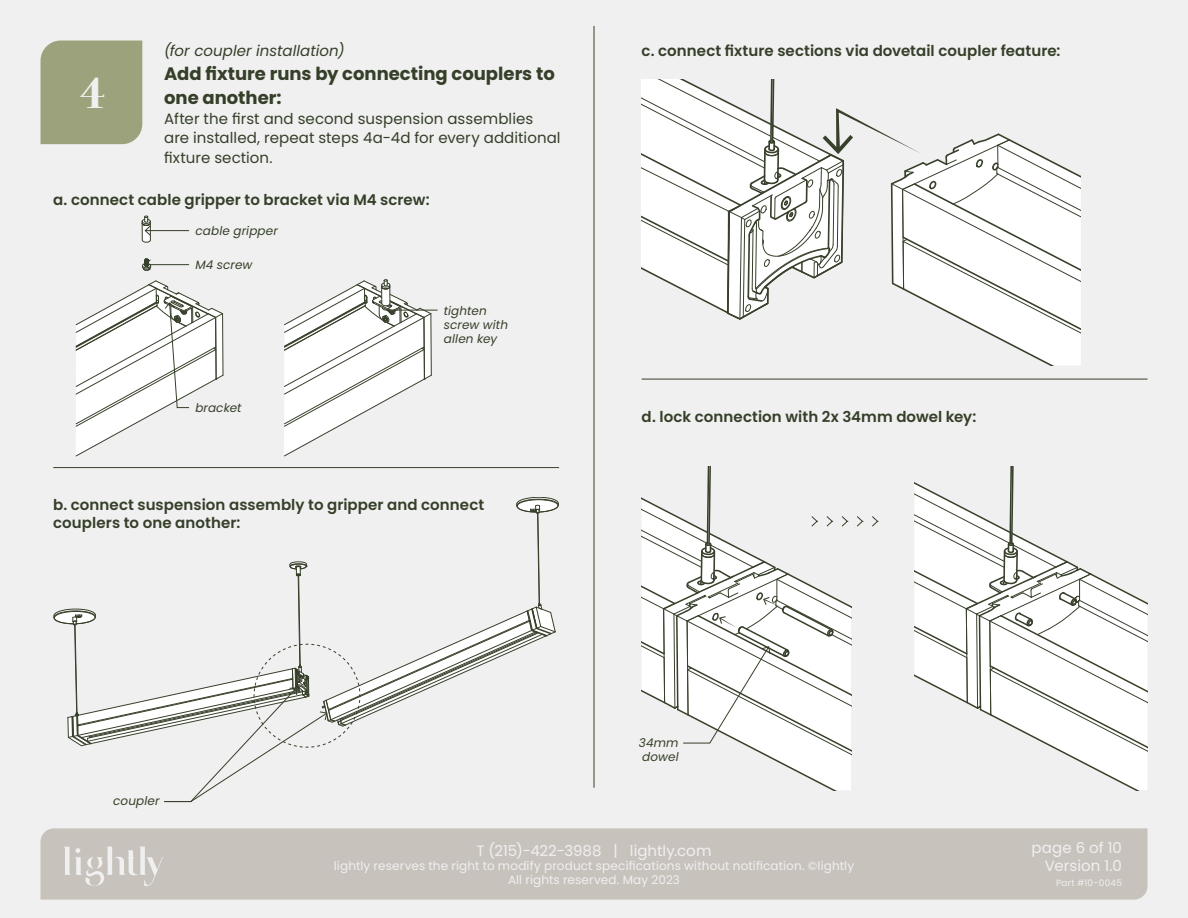
<style>
.page{position:relative;width:1188px;height:918px;background:#f0f0f0}
.page>*{position:absolute;margin:0;border:0;box-sizing:border-box;transform-origin:0 0}
.t1{font:37.95px "Agne";color:#f0f0f0}
.t2{font:700 18px/24px "Poppins";color:#353f29}
.t3{font:600 15px/18px "Poppins";letter-spacing:.005em;color:#353f29}
.t4{font:15px/19.5px "Poppins";letter-spacing:.005em;color:#353f29}
.t5{font:15px/18px "Poppins";letter-spacing:.005em;color:#f0f0f0;text-align:right}
.t6{font:italic 15px "Poppins";letter-spacing:.005em;color:#353f29}
.t7{font:12px/14.4px "Poppins";letter-spacing:.015em;color:#f0f0f0;text-align:center}
.t8{font:italic 12px/14.4px "Poppins";letter-spacing:.01em;color:#353f29}
.t9{font:9px "Poppins";letter-spacing:.02em;color:#f0f0f0}
</style>
<div class="page">
<div style="left:40px;top:828px;width:1108px;height:72px;background:#c8c2bd"></div>
<svg style="left:64px;top:847px;width:100px;height:39px"></svg>
<div style="left:40px;top:41px;width:102px;height:103px;background:#9ca37c"></div>
<hr style="left:594px;top:26px;width:1px;height:762px;background:#353f29">
<hr style="left:1085px;top:179px;width:1px;height:186px;background:#37402b">
<svg style="left:642px;top:79px;width:439px;height:286px"></svg>
<hr style="left:1160px;top:610px;width:1px;height:180px;background:#37402b">
<svg style="left:914px;top:466px;width:234px;height:324px"></svg>
<hr style="left:53px;top:467px;width:506px;height:1px;background:#353f29">
<svg style="left:53px;top:497px;width:506px;height:305px"></svg>
<hr style="left:642px;top:379px;width:506px;height:1px;background:#353f29">
<svg style="left:642px;top:466px;width:221px;height:324px"></svg>
<svg style="left:872px;top:516px;width:7px;height:11px"></svg>
<hr style="left:145px;top:230px;width:44px;height:1px;background:#353f29">
<svg style="left:141px;top:216px;width:11px;height:27px"></svg>
<hr style="left:145px;top:264px;width:44px;height:1px;background:#353f29">
<svg style="left:142px;top:258px;width:10px;height:13px"></svg>
<hr style="left:387px;top:310px;width:51px;height:1px;background:#353f29">
<svg style="left:284px;top:279px;width:148px;height:177px"></svg>
<svg style="left:76px;top:280px;width:147px;height:176px"></svg>
<p class="t1" style="left:80px;top:65px;width:24px">4</p>
<p class="t6" style="left:164px;top:42px;width:182px">(for coupler installation)</p>
<p class="t2" style="left:164px;top:62px;width:392px">Add fixture runs by connecting couplers to one another:</p>
<p class="t4" style="left:164px;top:109px;width:398px">After the first and second suspension assemblies are installed, repeat steps 4a-4d for every additional fixture section.</p>
<p class="t3" style="left:53px;top:191px;width:378px">a. connect cable gripper to bracket via M4 screw:</p>
<p class="t8" style="left:195px;top:224px;width:84px">cable gripper</p>
<p class="t8" style="left:195px;top:258px;width:59px">M4 screw</p>
<p class="t8" style="left:195px;top:401px;width:48px">bracket</p>
<p class="t8" style="left:444px;top:303px;width:66px">tighten screw with allen key</p>
<p class="t3" style="left:53px;top:496px;width:433px">b. connect suspension assembly to gripper and connect couplers to one another:</p>
<p class="t3" style="left:642px;top:42px;width:420px">c. connect fixture sections via dovetail coupler feature:</p>
<p class="t3" style="left:642px;top:408px;width:336px">d. lock connection with 2x 34mm dowel key:</p>
<p class="t8" style="left:113px;top:794px;width:48px">coupler</p>
<p class="t8" style="left:639px;top:735px;width:41px">34mm</p>
<p class="t8" style="left:642px;top:750px;width:38px">dowel</p>
<p class="t5" style="left:477px;top:841px;width:236px">T (215)-422-3988 | lightly.com</p>
<p class="t7" style="left:334px;top:859px;width:522px">lightly reserves the right to modify product specifications without notification. ©lightly<br>All rights reserved. May 2023</p>
<p class="t5" style="left:1032px;top:839px;width:92px">page 6 of 10<br>Version 1.0</p>
<p class="t9" style="left:1056px;top:878px;width:67px">Part #10-0045</p>
</div>
